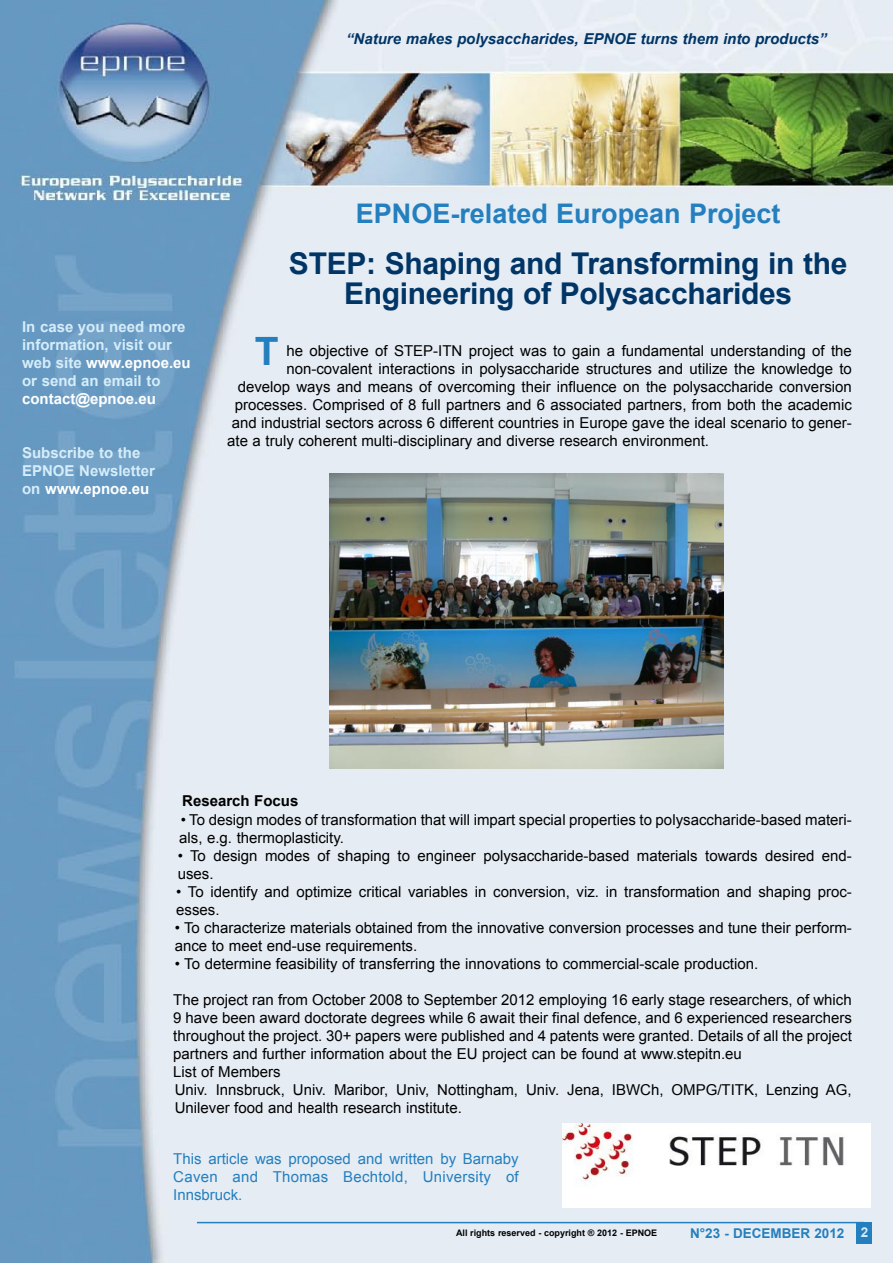
<style>
.page{position:relative;width:893px;height:1263px;background:#fff}
.page>*{position:absolute;margin:0;border:0;box-sizing:border-box;transform-origin:0 0}
.t1{font:700 39px "Arial";color:#247fbe}
.t2{font:700 30px/30px "Arial";letter-spacing:-.01em;color:#003566;text-align:center}
.t3{font:700 27px "Arial";color:#247fbe}
.t4{font:15px/18px "Arial";color:#000}
.t5{font:700 15px/18px "Arial";color:#d5edfa}
.t6{font:15px/18px "Arial";letter-spacing:.02em;color:#247fbe;text-align:justify}
.t7{font:italic 700 15px "Arial";color:#003566}
.t8{font:700 15px "Arial";color:#fff}
.t9{font:700 15px "Arial";color:#000}
.t10{font:700 13.5px "Arial";color:#247fbe}
.t11{font:700 9px "Arial";color:#000}
.s1{color:#fff}
.s2{color:#d5edfa}
</style>
<div class="page">
<img style="left:0;top:0;width:892px;height:1263px">
<hr style="left:197px;top:1222px;width:667px;height:1px;background:#247fbe">
<div style="left:856px;top:1222px;width:16px;height:21px;background:#247fbe"></div>
<img style="left:562px;top:1124px;width:309px;height:84px">
<img style="left:330px;top:473px;width:394px;height:295px">
<p class="t7" style="left:346px;top:29px;width:482px">“Nature makes polysaccharides, EPNOE turns them into products”</p>
<p class="t5" style="left:22px;top:318px;width:170px">In case you need more information, visit our web site <span class="s1">www.epnoe.eu </span>or send an email to</p>
<p class="t8" style="left:22px;top:389px;width:135px">contact@epnoe.eu</p>
<p class="t5" style="left:22px;top:444px;width:134px">Subscribe to the<br>EPNOE Newsletter on <span class="s1">www.epnoe.eu</span></p>
<h3 class="t3" style="left:356px;top:196px;width:426px">EPNOE-related European Project</h3>
<h2 class="t2" style="left:289px;top:250px;width:560px">STEP: Shaping and Transforming in the<br>Engineering of Polysaccharides</h2>
<h1 class="t1" style="left:255px;top:326px;width:25px">T</h1>
<p class="t4" style="left:286px;top:342px;width:567px">he objective of STEP-ITN project was to gain a fundamental understanding of the</p>
<p class="t4" style="left:286px;top:360px;width:567px">non-covalent interactions in polysaccharide structures and utilize the knowledge to</p>
<p class="t4" style="left:238px;top:378px;width:616px">develop ways and means of overcoming their influence on the polysaccharide conversion</p>
<p class="t4" style="left:235px;top:396px;width:619px">processes. Comprised of 8 full partners and 6 associated partners, from both the academic</p>
<p class="t4" style="left:232px;top:414px;width:622px">and industrial sectors across 6 different countries in Europe gave the ideal scenario to gener-</p>
<p class="t4" style="left:227px;top:432px;width:483px">ate a truly coherent multi-disciplinary and diverse research environment.</p>
<p class="t9" style="left:182px;top:791px;width:118px">Research Focus</p>
<p class="t4" style="left:179px;top:810px;width:674px">• To design modes of transformation that will impart special properties to polysaccharide-based materi&shy;als, e.g. thermoplasticity.</p>
<p class="t4" style="left:178px;top:846px;width:676px">• To design modes of shaping to engineer polysaccharide-based materials towards desired end&shy;uses.</p>
<p class="t4" style="left:176px;top:882px;width:677px">• To identify and optimize critical variables in conversion, viz. in transformation and shaping proc&shy;esses.</p>
<p class="t4" style="left:175px;top:918px;width:679px">• To characterize materials obtained from the innovative conversion processes and tune their perform&shy;ance to meet end-use requirements.</p>
<p class="t4" style="left:175px;top:954px;width:585px">• To determine feasibility of transferring the innovations to commercial-scale production.</p>
<p class="t4" style="left:173px;top:990px;width:680px">The project ran from October 2008 to September 2012 employing 16 early stage researchers, of which 9 have been award doctorate degrees while 6 await their final defence, and 6 experienced researchers throughout the project. 30+ papers were published and 4 patents were granted. Details of all the project partners and further information about the EU project can be found at www.stepitn.eu<br>List of Members<br>Univ. Innsbruck, Univ. Maribor, Univ, Nottingham, Univ. Jena, IBWCh, OMPG/TITK, Lenzing AG, Unilever food and health research institute.</p>
<p class="t6" style="left:173px;top:1150px;width:347px">This article was proposed and written by Barnaby Caven and Thomas Bechtold, University of Innsbruck.</p>
<p class="t11" style="left:456px;top:1227px;width:203px">All rights reserved - copyright ® 2012 - EPNOE</p>
<p class="t10" style="left:690px;top:1224px;width:180px">N°23 - DECEMBER 2012 <span class="s2">2</span></p>
</div>
